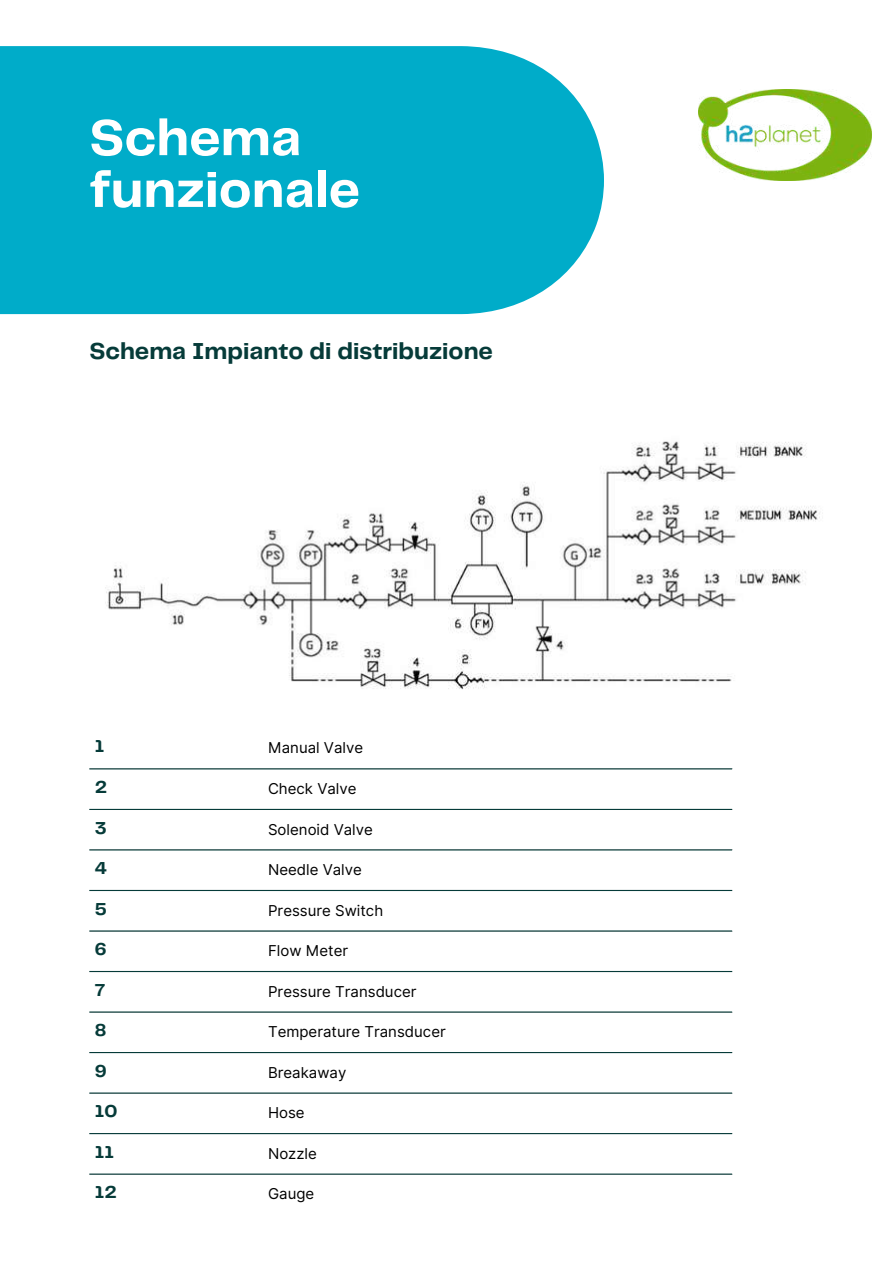
<style>
.page{position:relative;width:893px;height:1264px;background:#fff}
.page>*{position:absolute;margin:0;border:0;box-sizing:border-box;transform-origin:0 0}
.t1{font:700 52.5px/51.8px "Telegraf";color:#fff}
.t2{font:700 24px "Telegraf";color:#063b39}
.t3{font:700 18px "Telegraf";color:#063b39}
.t4{font:15px "Inter";color:#000001}
</style>
<div class="page">
<hr style="left:89px;top:768px;width:643px;height:1px;background:#063b39">
<hr style="left:89px;top:808px;width:643px;height:2px;background:#063b39">
<hr style="left:89px;top:849px;width:643px;height:1px;background:#063b39">
<hr style="left:89px;top:889px;width:643px;height:2px;background:#063b39">
<hr style="left:89px;top:930px;width:643px;height:1px;background:#063b39">
<hr style="left:89px;top:970px;width:643px;height:2px;background:#063b39">
<hr style="left:89px;top:1011px;width:643px;height:1px;background:#063b39">
<hr style="left:89px;top:1051px;width:643px;height:2px;background:#063b39">
<hr style="left:89px;top:1092px;width:643px;height:1px;background:#063b39">
<hr style="left:89px;top:1132px;width:643px;height:2px;background:#063b39">
<hr style="left:89px;top:1173px;width:643px;height:1px;background:#063b39">
<div style="left:0;top:46px;width:604px;height:268px;background:#00acc9"></div>
<img style="left:105px;top:441px;width:715px;height:249px">
<img style="left:698px;top:89px;width:173px;height:91px">
<h1 class="t1" style="left:89px;top:114px;width:272px">Schema funzionale</h1>
<h2 class="t2" style="left:89px;top:341px;width:405px">Schema Impianto di distribuzione</h2>
<p class="t3" style="left:95px;top:738px;width:11px">1</p>
<p class="t4" style="left:268px;top:738px;width:97px">Manual Valve</p>
<p class="t3" style="left:95px;top:779px;width:14px">2</p>
<p class="t4" style="left:268px;top:779px;width:90px">Check Valve</p>
<p class="t3" style="left:95px;top:820px;width:13px">3</p>
<p class="t4" style="left:268px;top:820px;width:106px">Solenoid Valve</p>
<p class="t3" style="left:95px;top:860px;width:14px">4</p>
<p class="t4" style="left:268px;top:860px;width:95px">Needle Valve</p>
<p class="t3" style="left:95px;top:901px;width:13px">5</p>
<p class="t4" style="left:268px;top:901px;width:117px">Pressure Switch</p>
<p class="t3" style="left:95px;top:941px;width:13px">6</p>
<p class="t4" style="left:268px;top:941px;width:82px">Flow Meter</p>
<p class="t3" style="left:95px;top:982px;width:12px">7</p>
<p class="t4" style="left:268px;top:982px;width:150px">Pressure Transducer</p>
<p class="t3" style="left:95px;top:1022px;width:13px">8</p>
<p class="t4" style="left:268px;top:1022px;width:179px">Temperature Transducer</p>
<p class="t3" style="left:95px;top:1063px;width:13px">9</p>
<p class="t4" style="left:268px;top:1063px;width:80px">Breakaway</p>
<p class="t3" style="left:95px;top:1103px;width:24px">10</p>
<p class="t4" style="left:268px;top:1103px;width:38px">Hose</p>
<p class="t3" style="left:95px;top:1144px;width:20px">11</p>
<p class="t4" style="left:268px;top:1144px;width:50px">Nozzle</p>
<p class="t3" style="left:95px;top:1184px;width:23px">12</p>
<p class="t4" style="left:268px;top:1184px;width:48px">Gauge</p>
</div>
